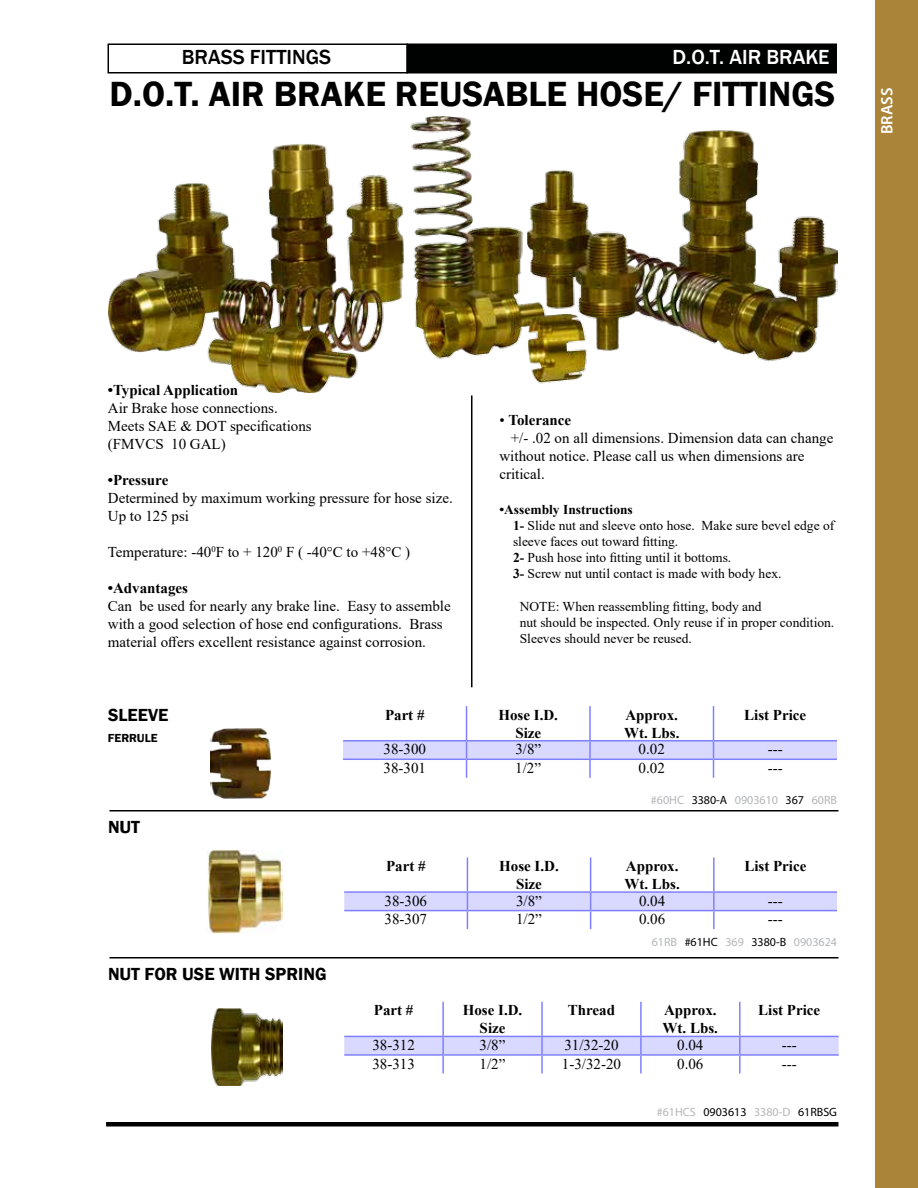
<style>
.page{position:relative;width:918px;height:1188px;background:#fff}
.page>*{position:absolute;margin:0;border:0;box-sizing:border-box;transform-origin:0 0}
.t1{font:600 36px "Franklin Gothic";color:#000}
.t2{font:500 21px "Franklin Gothic";color:#fff}
.t3{font:500 21px "Franklin Gothic";color:#000}
.t4{font:600 18px "Franklin Gothic";color:#000}
.t5{font:600 16.5px "Myriad Pro";color:#fff}
.t6{font:15px/18px "Times New Roman";color:#000}
.t7{font:700 15px/18px "Times New Roman";color:#000;text-align:center}
.t8{font:13.5px/16.2px "Times New Roman";color:#000}
.t9{font:12px "Myriad Pro";color:#b3b5b8}
.t10{font:12px "Myriad Pro";color:#000}
.t11{font:600 12px "Franklin Gothic";color:#000}
.s1{font-weight:400}
.s2{font-weight:700}
.s3{color:#000}
.s4{color:#000101}
.s5{color:#b3b5b8}
</style>
<div class="page">
<div style="left:406px;top:44px;width:431px;height:30px;background:#000101;border:2px solid #000101"></div>
<div style="left:108px;top:44px;width:300px;height:30px;border:2px solid #000"></div>
<hr style="left:106px;top:1122px;width:733px;height:4px;background:#000">
<img style="left:207px;top:851px;width:76px;height:83px">
<hr style="left:471px;top:395px;width:1px;height:292px;background:#000">
<hr style="left:110px;top:810px;width:728px;height:2px;background:#000">
<hr style="left:466px;top:706px;width:1px;height:34px;background:#8080ff">
<hr style="left:589px;top:706px;width:2px;height:34px;background:#8080ff">
<hr style="left:713px;top:706px;width:1px;height:34px;background:#8080ff">
<hr style="left:343px;top:740px;width:124px;height:2px;background:#8080ff">
<hr style="left:467px;top:740px;width:123px;height:2px;background:#8080ff">
<hr style="left:590px;top:740px;width:124px;height:2px;background:#8080ff">
<hr style="left:714px;top:740px;width:123px;height:2px;background:#8080ff">
<svg style="left:343px;top:741px;width:494px;height:37px"></svg>
<hr style="left:467px;top:857px;width:1px;height:34px;background:#8080ff">
<hr style="left:590px;top:857px;width:1px;height:34px;background:#8080ff">
<hr style="left:713px;top:857px;width:2px;height:34px;background:#8080ff">
<hr style="left:344px;top:891px;width:123px;height:2px;background:#8080ff">
<hr style="left:467px;top:891px;width:124px;height:2px;background:#8080ff">
<hr style="left:591px;top:891px;width:123px;height:2px;background:#8080ff">
<hr style="left:714px;top:891px;width:123px;height:2px;background:#8080ff">
<svg style="left:344px;top:892px;width:493px;height:37px"></svg>
<hr style="left:110px;top:957px;width:728px;height:1px;background:#000">
<hr style="left:442px;top:1002px;width:2px;height:34px;background:#8080ff">
<hr style="left:541px;top:1002px;width:2px;height:34px;background:#8080ff">
<hr style="left:640px;top:1002px;width:2px;height:34px;background:#8080ff">
<hr style="left:739px;top:1002px;width:2px;height:34px;background:#8080ff">
<svg style="left:344px;top:1036px;width:495px;height:37px"></svg>
<img style="left:211px;top:728px;width:60px;height:71px">
<img style="left:108px;top:117px;width:730px;height:275px">
<img style="left:211px;top:1009px;width:71px;height:76px">
<div style="left:876px;top:0;width:42px;height:1188px;background:#aa8539"></div>
<h2 class="t3" style="left:182px;top:44px;width:151px">BRASS FITTINGS</h2>
<h2 class="t2" style="left:673px;top:44px;width:158px">D.O.T. AIR BRAKE</h2>
<h1 class="t1" style="left:110px;top:72px;width:727px">D.O.T. AIR BRAKE REUSABLE HOSE/ FITTINGS</h1>
<p class="t5" style="left:877px;top:134px;width:48px;rotate:-90deg">BRASS</p>
<p class="t7" style="left:108px;top:381px;width:132px">•Typical Application</p>
<p class="t6" style="left:108px;top:399px;width:205px">Air Brake hose connections.<br>Meets SAE &amp; DOT specifications (FMVCS 10 GAL)</p>
<p class="t7" style="left:108px;top:471px;width:62px">•Pressure</p>
<p class="t6" style="left:108px;top:489px;width:346px">Determined by maximum working pressure for hose size.<br>Up to 125 psi</p>
<p class="t6" style="left:108px;top:543px;width:304px">Temperature: -40<sup>0</sup>F to + 120<sup>0</sup> F ( -40°C to +48°C )</p>
<p class="t7" style="left:108px;top:579px;width:82px">•Advantages</p>
<p class="t6" style="left:108px;top:597px;width:344px">Can be used for nearly any brake line. Easy to assemble with a good selection of hose end configurations. Brass material offers excellent resistance against corrosion.</p>
<p class="t7" style="left:499px;top:411px;width:73px"><span class="s1">•</span> Tolerance</p>
<p class="t6" style="left:511px;top:429px;width:324px">+/- .02 on all dimensions. Dimension data can change</p>
<p class="t6" style="left:499px;top:447px;width:306px">without notice. Please call us when dimensions are</p>
<p class="t6" style="left:499px;top:465px;width:47px">critical.</p>
<p class="t8" style="left:513px;top:500px;width:323px;text-indent:-14px"><span class="s2">•Assembly Instructions<br>1-</span> Slide nut and sleeve onto hose. Make sure bevel edge of sleeve faces out toward fitting.<br><span class="s2">2-</span> Push hose into fitting until it bottoms.<br><span class="s2">3-</span> Screw nut until contact is made with body hex.</p>
<p class="t8" style="left:520px;top:598px;width:316px">NOTE: When reassembling fitting, body and<br>nut should be inspected. Only reuse if in proper condition.<br>Sleeves should never be reused.</p>
<p class="t4" style="left:108px;top:704px;width:62px">SLEEVE</p>
<p class="t7" style="left:385px;top:705px;width:41px">Part #</p>
<p class="t7" style="left:498px;top:705px;width:61px">Hose I.D.<br>Size</p>
<p class="t7" style="left:624px;top:705px;width:57px;text-align:left">Approx.<br>Wt. Lbs.</p>
<p class="t7" style="left:744px;top:705px;width:64px">List Price</p>
<p class="t6" style="left:384px;top:740px;width:44px">38-300</p>
<p class="t6" style="left:515px;top:740px;width:27px">3/8”</p>
<p class="t6" style="left:639px;top:740px;width:28px">0.02</p>
<p class="t6" style="left:768px;top:740px;width:16px">---</p>
<p class="t6" style="left:384px;top:758px;width:44px">38-301</p>
<p class="t6" style="left:515px;top:758px;width:27px">1/2”</p>
<p class="t6" style="left:639px;top:758px;width:28px">0.02</p>
<p class="t6" style="left:768px;top:758px;width:16px">---</p>
<p class="t11" style="left:108px;top:730px;width:51px">FERRULE</p>
<p class="t4" style="left:108px;top:816px;width:34px">NUT</p>
<p class="t4" style="left:108px;top:963px;width:220px">NUT FOR USE WITH SPRING</p>
<p class="t9" style="left:651px;top:792px;width:188px">#60HC <span class="s3">3380-A</span> 0903610 <span class="s3">367</span> 60RB</p>
<p class="t7" style="left:386px;top:856px;width:41px">Part #</p>
<p class="t7" style="left:499px;top:856px;width:61px">Hose I.D.<br>Size</p>
<p class="t7" style="left:624px;top:856px;width:57px;text-align:left">Approx.<br>Wt. Lbs.</p>
<p class="t7" style="left:744px;top:856px;width:64px">List Price</p>
<p class="t6" style="left:385px;top:891px;width:44px">38-306</p>
<p class="t6" style="left:516px;top:891px;width:27px">3/8”</p>
<p class="t6" style="left:639px;top:891px;width:28px">0.04</p>
<p class="t6" style="left:768px;top:891px;width:16px">---</p>
<p class="t6" style="left:385px;top:910px;width:44px">38-307</p>
<p class="t6" style="left:516px;top:910px;width:27px">1/2”</p>
<p class="t6" style="left:639px;top:910px;width:28px">0.06</p>
<p class="t6" style="left:768px;top:910px;width:16px">---</p>
<p class="t9" style="left:652px;top:934px;width:187px">61RB <span class="s4">#61HC</span> 369 <span class="s3">3380-B</span> 0903624</p>
<p class="t7" style="left:374px;top:1001px;width:41px">Part #</p>
<p class="t7" style="left:463px;top:1001px;width:61px">Hose I.D.<br>Size</p>
<p class="t7" style="left:568px;top:1001px;width:49px">Thread</p>
<p class="t7" style="left:663px;top:1001px;width:57px;text-align:left">Approx.<br>Wt. Lbs.</p>
<p class="t7" style="left:758px;top:1001px;width:64px">List Price</p>
<p class="t6" style="left:372px;top:1036px;width:44px">38-312</p>
<p class="t6" style="left:480px;top:1036px;width:27px">3/8”</p>
<p class="t6" style="left:564px;top:1036px;width:56px">31/32-20</p>
<p class="t6" style="left:677px;top:1036px;width:28px">0.04</p>
<p class="t6" style="left:782px;top:1036px;width:16px">---</p>
<p class="t6" style="left:372px;top:1054px;width:44px">38-313</p>
<p class="t6" style="left:480px;top:1054px;width:27px">1/2”</p>
<p class="t6" style="left:562px;top:1054px;width:61px">1-3/32-20</p>
<p class="t6" style="left:677px;top:1054px;width:28px">0.06</p>
<p class="t6" style="left:782px;top:1054px;width:16px">---</p>
<p class="t10" style="left:657px;top:1104px;width:182px"><span class="s5">#61HCS</span> 0903613 <span class="s5">3380-D</span> 61RBSG</p>
</div>
